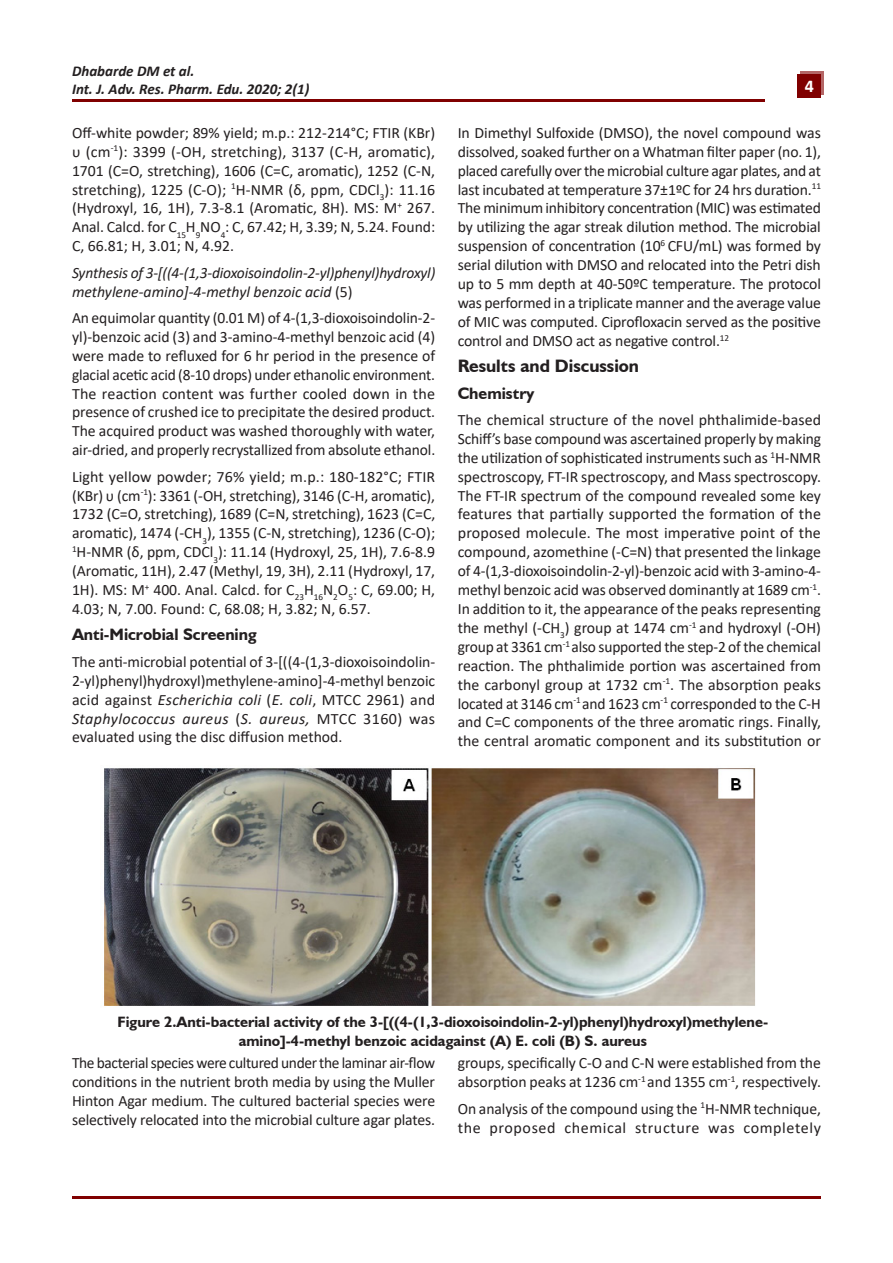
<style>
.page{position:relative;width:893px;height:1263px;background:#fff}
.page>*{position:absolute;margin:0;border:0;box-sizing:border-box;transform-origin:0 0}
.t1{font:700 18px "Humanist 521 BT";color:#231f20}
.t2{font:700 18px "Calibri";color:#fff}
.t3{font:700 16.5px "Humanist 521 BT";color:#231f20}
.t4{font:15.75px/18.9px "Calibri";letter-spacing:-.005em;color:#231f20;text-align:justify}
.t5{font:italic 15.75px/18.9px "Calibri";letter-spacing:-.01em;color:#231f20}
.t6{font:15.75px/18.9px "Calibri";letter-spacing:.02em;color:#231f20}
.t7{font:700 15px/18.9px "Humanist 521 BT";color:#231f20;text-align:center}
.t8{font:italic 700 15px/18px "Calibri";color:#231f20}
.s1{font-style:normal}
.s2{font-style:italic}
</style>
<div class="page">
<div style="left:801px;top:71px;width:23px;height:23px;background:#b46666"></div>
<div style="left:798px;top:74px;width:23px;height:23px;background:#800000"></div>
<hr style="left:72px;top:100px;width:693px;height:2px;background:#800000">
<hr style="left:72px;top:1196px;width:749px;height:2px;background:#800000">
<img style="left:104px;top:768px;width:652px;height:238px">
<p class="t8" style="left:72px;top:61px;width:239px">Dhabarde DM et al.<br>Int. J. Adv. Res. Pharm. Edu. 2020; 2(1)</p>
<p class="t4" style="left:72px;top:123px;width:365px">Off-white powder; 89% yield; m.p.: 212-214°C; FTIR (KBr) υ (cm<sup>-1</sup>): 3399 (-OH, stretching), 3137 (C-H, aromatic), 1701 (C=O, stretching), 1606 (C=C, aromatic), 1252 (C-N, stretching), 1225 (C-O); <sup>1</sup>H-NMR (δ, ppm, CDCl<sub>3</sub>): 11.16 (Hydroxyl, 16, 1H), 7.3-8.1 (Aromatic, 8H). MS: M<sup>+</sup> 267.<br>Anal. Calcd. for C<sub>15</sub>H<sub>9</sub>NO<sub>4</sub>: C, 67.42; H, 3.39; N, 5.24. Found:<br>C, 66.81; H, 3.01; N, 4.92.</p>
<p class="t5" style="left:72px;top:262px;width:365px">Synthesis of 3-[((4-(1,3-dioxoisoindolin-2-yl)phenyl)hydroxyl) methylene-amino]-4-methyl benzoic acid <span class="s1">(5)</span></p>
<p class="t4" style="left:72px;top:308px;width:365px">An equimolar quantity (0.01 M) of 4-(1,3-dioxoisoindolin-2- yl)-benzoic acid (3) and 3-amino-4-methyl benzoic acid (4) were made to refluxed for 6 hr period in the presence of glacial acetic acid (8-10 drops) under ethanolic environment.<br>The reaction content was further cooled down in the presence of crushed ice to precipitate the desired product.<br>The acquired product was washed thoroughly with water, air-dried, and properly recrystallized from absolute ethanol.</p>
<p class="t4" style="left:72px;top:467px;width:365px">Light yellow powder; 76% yield; m.p.: 180-182°C; FTIR (KBr) υ (cm<sup>-1</sup>): 3361 (-OH, stretching), 3146 (C-H, aromatic), 1732 (C=O, stretching), 1689 (C=N, stretching), 1623 (C=C, aromatic), 1474 (-CH<sub>3</sub>), 1355 (C-N, stretching), 1236 (C-O); <sup>1</sup>H-NMR (δ, ppm, CDCl<sub>3</sub>): 11.14 (Hydroxyl, 25, 1H), 7.6-8.9 (Aromatic, 11H), 2.47 (Methyl, 19, 3H), 2.11 (Hydroxyl, 17, 1H). MS: M<sup>+</sup> 400. Anal. Calcd. for C<sub>23</sub>H<sub>16</sub>N<sub>2</sub>O<sub>5</sub>: C, 69.00; H, 4.03; N, 7.00. Found: C, 68.08; H, 3.82; N, 6.57.</p>
<p class="t3" style="left:72px;top:624px;width:186px">Anti-Microbial Screening</p>
<p class="t4" style="left:72px;top:652px;width:365px">The anti-microbial potential of 3-[((4-(1,3-dioxoisoindolin-2-yl)phenyl)hydroxyl)methylene-amino]-4-methyl benzoic acid against <span class="s2">Escherichia coli</span> (<span class="s2">E. coli</span>, MTCC 2961) and <span class="s2">Staphylococcus aureus</span> (<span class="s2">S. aureus,</span> MTCC 3160) was evaluated using the disc diffusion method.</p>
<p class="t2" style="left:805px;top:74px;width:11px">4</p>
<p class="t4" style="left:458px;top:123px;width:365px">In Dimethyl Sulfoxide (DMSO), the novel compound was dissolved, soaked further on a Whatman filter paper (no. 1), placed carefully over the microbial culture agar plates, and at last incubated at temperature 37±1ºC for 24 hrs duration.<sup>11<br></sup>The minimum inhibitory concentration (MIC) was estimated by utilizing the agar streak dilution method. The microbial suspension of concentration (10<sup>6</sup> CFU/mL) was formed by serial dilution with DMSO and relocated into the Petri dish up to 5 mm depth at 40-50ºC temperature. The protocol was performed in a triplicate manner and the average value of MIC was computed. Ciprofloxacin served as the positive control and DMSO act as negative control.<sup>12</sup></p>
<p class="t1" style="left:458px;top:355px;width:183px">Results and Discussion</p>
<p class="t3" style="left:458px;top:383px;width:78px">Chemistry</p>
<p class="t4" style="left:458px;top:410px;width:365px">The chemical structure of the novel phthalimide-based Schiff’s base compound was ascertained properly by making the utilization of sophisticated instruments such as <sup>1</sup>H-NMR spectroscopy, FT-IR spectroscopy, and Mass spectroscopy.<br>The FT-IR spectrum of the compound revealed some key features that partially supported the formation of the proposed molecule. The most imperative point of the compound, azomethine (-C=N) that presented the linkage of 4-(1,3-dioxoisoindolin-2-yl)-benzoic acid with 3-amino-4- methyl benzoic acid was observed dominantly at 1689 cm<sup>-1</sup>.<br>In addition to it, the appearance of the peaks representing the methyl (-CH<sub>3</sub>) group at 1474 cm<sup>-1</sup> and hydroxyl (-OH) group at 3361 cm<sup>-1</sup> also supported the step-2 of the chemical reaction. The phthalimide portion was ascertained from the carbonyl group at 1732 cm<sup>-1</sup>. The absorption peaks located at 3146 cm<sup>-1</sup> and 1623 cm<sup>-1</sup> corresponded to the C-H and C=C components of the three aromatic rings. Finally, the central aromatic component and its substitution or</p>
<p class="t7" style="left:117px;top:1012px;width:652px">Figure 2.Anti-bacterial activity of the 3-[((4-(1,3-dioxoisoindolin-2-yl)phenyl)hydroxyl)methylene&shy;amino]-4-methyl benzoic acidagainst (A) E. coli (B) S. aureus</p>
<p class="t4" style="left:72px;top:1053px;width:365px">The bacterial species were cultured under the laminar air-flow conditions in the nutrient broth media by using the Muller Hinton Agar medium. The cultured bacterial species were selectively relocated into the microbial culture agar plates.</p>
<p class="t4" style="left:458px;top:1053px;width:365px">groups, specifically C-O and C-N were established from the absorption peaks at 1236 cm<sup>-1</sup> and 1355 cm<sup>-1</sup>, respectively.</p>
<p class="t6" style="left:458px;top:1098px;width:365px">On analysis of the compound using the <sup>1</sup>H-NMR technique, the proposed chemical structure was completely</p>
</div>
